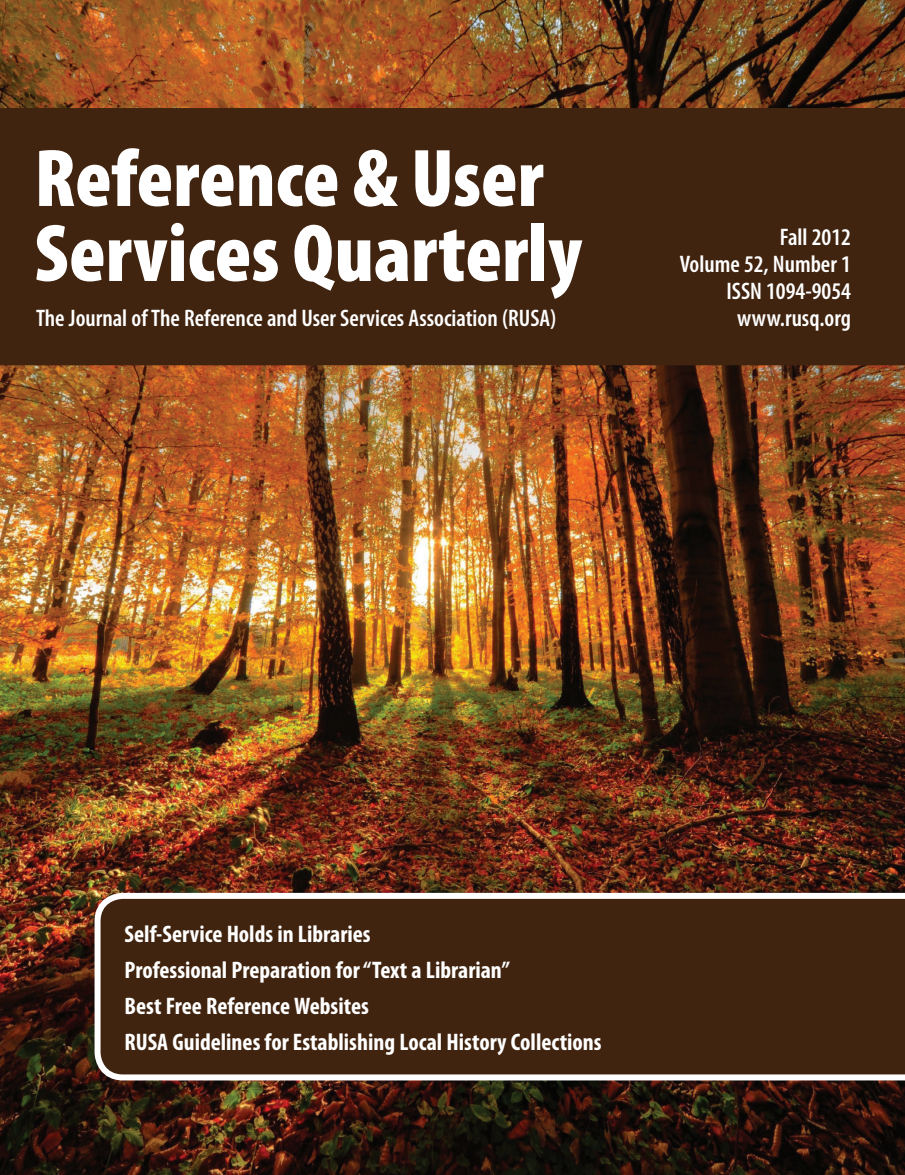
<style>
.page{position:relative;width:905px;height:1175px;background:#fff}
.page>*{position:absolute;margin:0;border:0;box-sizing:border-box;transform-origin:0 0}
.t1{font:900 condensed 82.5px/75px "Myriad Pro";color:#fff}
.t2{font:700 condensed 24px/36px "Myriad Pro";color:#fff}
.t3{font:600 condensed 24px/27px "Myriad Pro";color:#fff;text-align:right}
</style>
<div class="page">
<img style="left:0;top:0;width:904px;height:1174px">
<div style="left:0;top:108px;width:904px;height:257px;background:#40240f"></div>
<div style="left:34px;top:144px;width:596px;height:140px;background:#40240f"></div>
<div style="left:630px;top:226px;width:220px;height:130px;background:#40240f"></div>
<svg style="left:94px;top:893px;width:810px;height:187px;background:#4d321f"></svg>
<h1 class="t1" style="left:34px;top:139px;width:549px">Reference &amp; User<br>Services Quarterly</h1>
<p class="t3" style="left:36px;top:304px;width:521px">The Journal of The Reference and User Services Association (RUSA)</p>
<p class="t3" style="left:679px;top:223px;width:173px">Fall 2012<br>Volume 52, Number 1<br>ISSN 1094-9054 www.rusq.org</p>
<p class="t2" style="left:124px;top:916px;width:478px">Self-Service Holds in Libraries<br>Professional Preparation for “Text a Librarian”<br>Best Free Reference Websites<br>RUSA Guidelines for Establishing Local History Collections</p>
</div>
